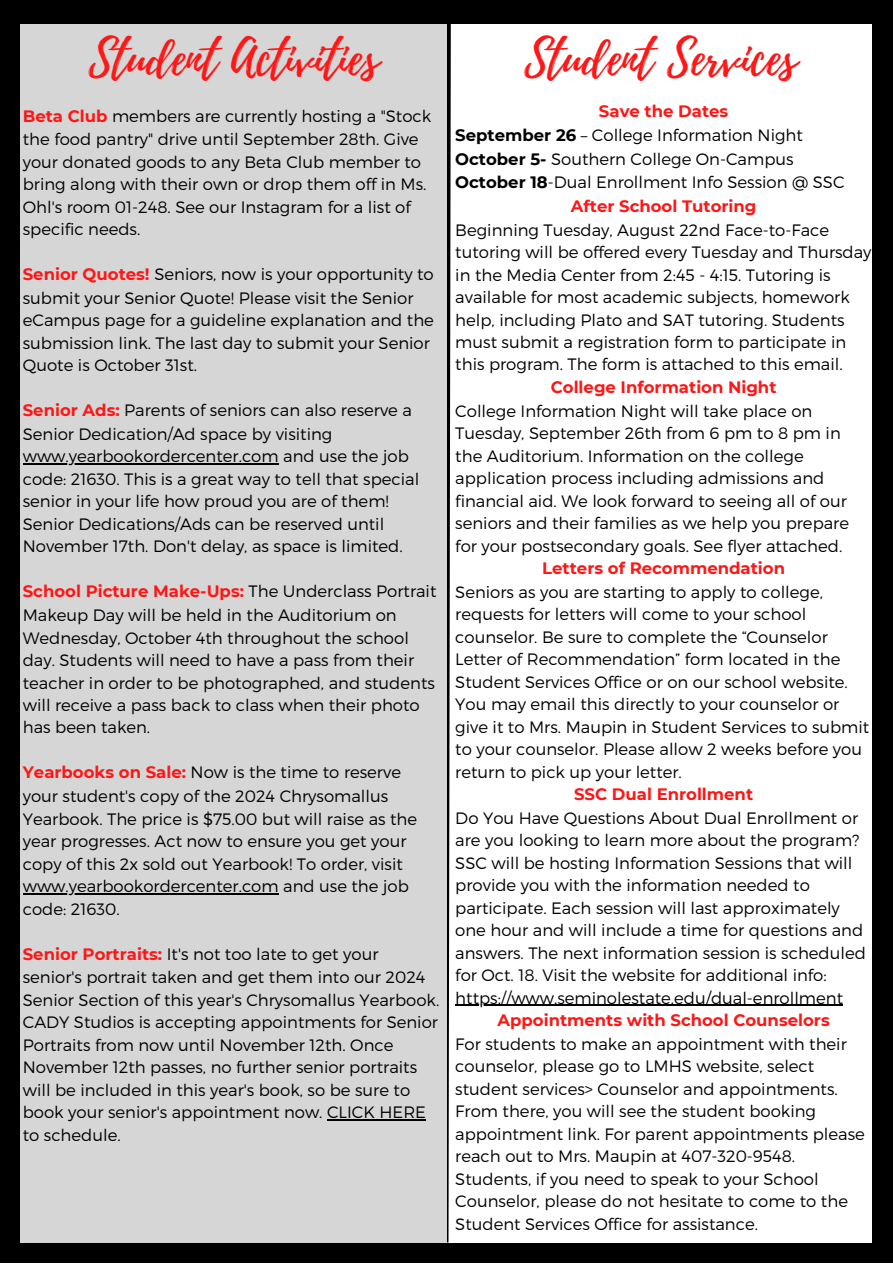
<style>
.page{position:relative;width:893px;height:1264px;background:#fff}
.page>*{position:absolute;margin:0;border:0;box-sizing:border-box;transform-origin:0 0}
.t1{font:48px "Playlist Script";color:#ff1616}
.t2{font:300 16.5px/22.5px "Montserrat";color:#000}
.t3{font:700 16.5px "Montserrat";color:#ff1616}
.s1{font-weight:700;color:#ff1616}
.s2{font-weight:700}
</style>
<div class="page">
<div style="left:0;top:0;width:892px;height:1262px;background:#000"></div>
<div style="left:20px;top:24px;width:851px;height:1218px;background:#fff"></div>
<svg style="left:441px;top:24px;width:12px;height:1219px"></svg>
<div style="left:20px;top:24px;width:427px;height:1218px;background:#d6d6d6"></div>
<hr style="left:455px;top:1004px;width:388px;height:1px;background:#000">
<hr style="left:23px;top:463px;width:255px;height:1px;background:#000">
<hr style="left:23px;top:893px;width:255px;height:1px;background:#000">
<hr style="left:327px;top:1119px;width:99px;height:1px;background:#000">
<p class="t1" style="left:89px;top:24px;width:292px">Student Activities</p>
<p class="t2" style="left:23px;top:104px;width:410px"><span class="s1">Beta Club</span> members are currently hosting a "Stock the food pantry" drive until September 28th. Give your donated goods to any Beta Club member to bring along with their own or drop them off in Ms.<br>Ohl's room 01-248. See our Instagram for a list of specific needs.</p>
<p class="t2" style="left:23px;top:262px;width:412px"><span class="s1">Senior Quotes!</span> Seniors, now is your opportunity to submit your Senior Quote! Please visit the Senior eCampus page for a guideline explanation and the submission link. The last day to submit your Senior Quote is October 31st.</p>
<p class="t2" style="left:23px;top:398px;width:398px"><span class="s1">Senior Ads:</span> Parents of seniors can also reserve a Senior Dedication/Ad space by visiting www.yearbookordercenter.com and use the job code: 21630. This is a great way to tell that special senior in your life how proud you are of them!<br>Senior Dedications/Ads can be reserved until November 17th. Don't delay, as space is limited.</p>
<p class="t2" style="left:23px;top:579px;width:415px"><span class="s1">School Picture Make-Ups:</span> The Underclass Portrait Makeup Day will be held in the Auditorium on Wednesday, October 4th throughout the school day. Students will need to have a pass from their teacher in order to be photographed, and students will receive a pass back to class when their photo has been taken.</p>
<p class="t2" style="left:23px;top:760px;width:396px"><span class="s1">Yearbooks on Sale:</span> Now is the time to reserve your student's copy of the 2024 Chrysomallus Yearbook. The price is $75.00 but will raise as the year progresses. Act now to ensure you get your copy of this 2x sold out Yearbook! To order, visit www.yearbookordercenter.com and use the job code: 21630.</p>
<p class="t2" style="left:23px;top:941px;width:418px"><span class="s1">Senior Portraits:</span> It's not too late to get your senior's portrait taken and get them into our 2024<br>Senior Section of this year's Chrysomallus Yearbook.<br>CADY Studios is accepting appointments for Senior Portraits from now until November 12th. Once November 12th passes, no further senior portraits will be included in this year's book, so be sure to book your senior's appointment now. CLICK HERE to schedule.</p>
<p class="t1" style="left:524px;top:24px;width:274px">Student Services</p>
<p class="t3" style="left:599px;top:101px;width:131px">Save the Dates</p>
<p class="t2" style="left:455px;top:123px;width:349px"><span class="s2">September 26</span> – College Information Night</p>
<p class="t2" style="left:455px;top:147px;width:340px"><span class="s2">October 5-</span> Southern College On-Campus</p>
<p class="t2" style="left:455px;top:170px;width:390px"><span class="s2">October 18</span>-Dual Enrollment Info Session @ SSC</p>
<p class="t3" style="left:570px;top:196px;width:187px">After School Tutoring</p>
<p class="t2" style="left:455px;top:217px;width:418px">Beginning Tuesday, August 22nd Face-to-Face tutoring will be offered every Tuesday and Thursday in the Media Center from 2:45 - 4:15. Tutoring is available for most academic subjects, homework help, including Plato and SAT tutoring. Students must submit a registration form to participate in this program. The form is attached to this email.</p>
<p class="t3" style="left:550px;top:377px;width:227px">College Information Night</p>
<p class="t2" style="left:455px;top:398px;width:395px">College Information Night will take place on Tuesday, September 26th from 6 pm to 8 pm in the Auditorium. Information on the college application process including admissions and financial aid. We look forward to seeing all of our seniors and their families as we help you prepare for your postsecondary goals. See flyer attached.</p>
<p class="t3" style="left:542px;top:558px;width:244px">Letters of Recommendation</p>
<p class="t2" style="left:455px;top:579px;width:415px">Seniors as you are starting to apply to college, requests for letters will come to your school counselor. Be sure to complete the “Counselor Letter of Recommendation” form located in the Student Services Office or on our school website.<br>You may email this directly to your counselor or give it to Mrs. Maupin in Student Services to submit to your counselor. Please allow 2 weeks before you return to pick up your letter.</p>
<p class="t3" style="left:574px;top:784px;width:180px">SSC Dual Enrollment</p>
<p class="t2" style="left:455px;top:805px;width:412px">Do You Have Questions About Dual Enrollment or are you looking to learn more about the program?<br>SSC will be hosting Information Sessions that will provide you with the information needed to participate. Each session will last approximately one hour and will include a time for questions and answers. The next information session is scheduled for Oct. 18. Visit the website for additional info:</p>
<p class="t2" style="left:455px;top:985px;width:389px">https://www.seminolestate.edu/dual-enrollment</p>
<p class="t3" style="left:497px;top:1010px;width:334px">Appointments with School Counselors</p>
<p class="t2" style="left:455px;top:1031px;width:411px">For students to make an appointment with their counselor, please go to LMHS website, select student services&gt; Counselor and appointments.<br>From there, you will see the student booking appointment link. For parent appointments please reach out to Mrs. Maupin at 407-320-9548.<br>Students, if you need to speak to your School Counselor, please do not hesitate to come to the Student Services Office for assistance.</p>
</div>
